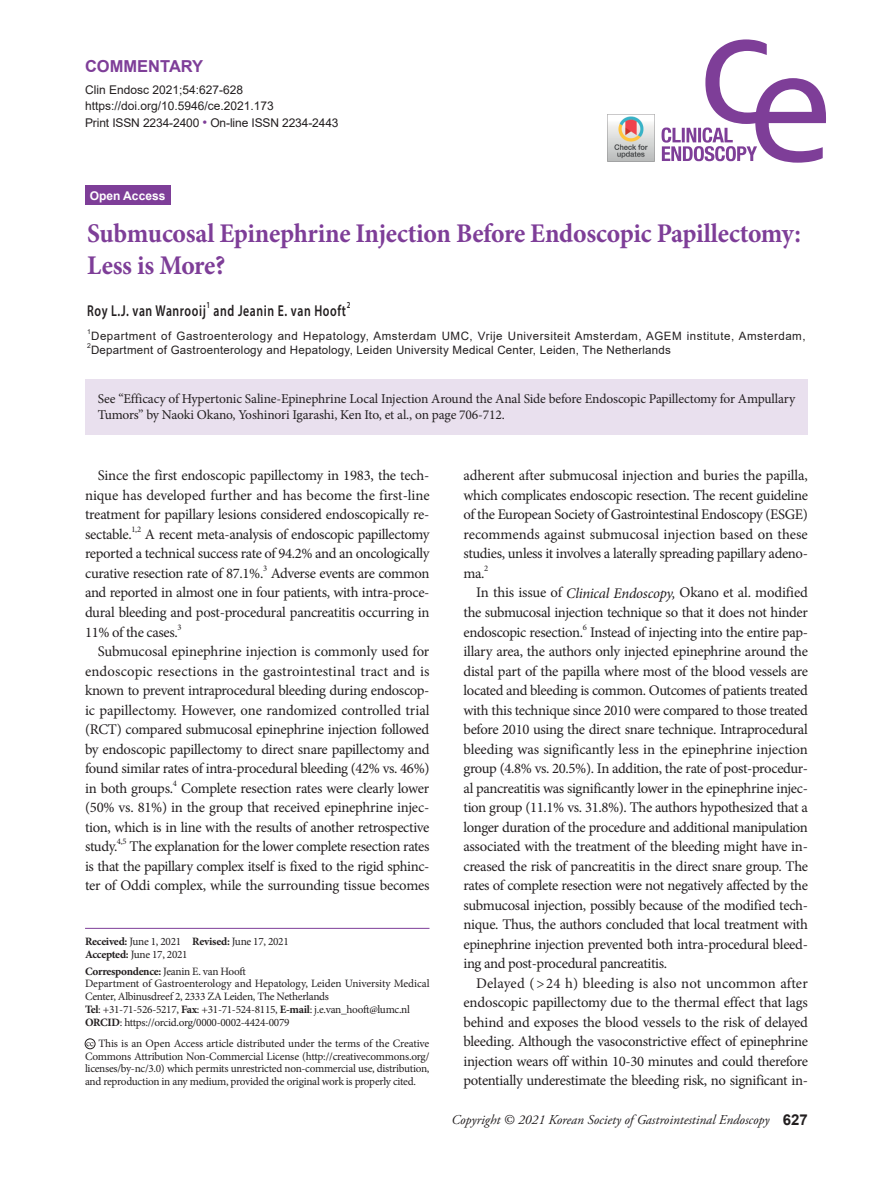
<style>
.page{position:relative;width:893px;height:1191px;background:#fff}
.page>*{position:absolute;margin:0;border:0;box-sizing:border-box;transform-origin:0 0}
.Main_Head{font:700 27px/32.4px "Minion Pro";letter-spacing:-.01em;color:#7e3e98;scale:.95 1}
.ORIGINAL_ARTICLE{font:700 16.5px "Arial";color:#7e3e98}
.저자명{font:600 15.75px "Myriad Pro";letter-spacing:.05em;color:#231f20;scale:.75 1}
.본문{font:14.7px/19.5px "Minion Pro";letter-spacing:-.025em;color:#231f20;text-align:justify}
.소개_박스내용{font:13.5px/16.5px "Minion Pro";letter-spacing:-.01em;color:#231f20}
.t1{font:italic 13.5px "Adobe Garamond Pro";color:#231f20}
.ORIGINAL_ARTICLE-내{font:12px "Arial";color:#231f20}
.Open_Access{font:700 12px "Arial";color:#fff}
.저자명_내용{font:11.55px "Arial";letter-spacing:.04em;color:#231f20}
.저자명_내용-2{font:11.55px "Arial";letter-spacing:.02em;color:#231f20}
.본문_밑_저자소개{font:11.25px/12.8px "Minion Pro";letter-spacing:-.025em;color:#231f20}
.본문_밑_저자소개2{font:11.25px/12.8px "Minion Pro";letter-spacing:-.03em;color:#231f20;text-align:justify}
.저자명-2{font:600 9.15px "Myriad Pro";color:#231f20;scale:.75 1}
.본문-2{font:8.55px "Minion Pro";color:#231f20}
.저자명_내용-3{font:6.75px "Arial";color:#231f20}
.s1{font-size:13.5px;color:#7e3e98}
.s2{font-weight:700}
.s3{font-style:italic}
.s4{font-family:"Arial";font-weight:700;font-style:normal;font-size:15px}
</style>
<div class="page">
<svg style="left:661px;top:39px;width:165px;height:124px"></svg>
<div style="left:85px;top:186px;width:85px;height:19px;background:#7e3e98"></div>
<div style="left:85px;top:379px;width:723px;height:55px;background:#e9e0ee"></div>
<div style="left:85px;top:1038px;width:10px;height:10px;border:1px solid #231f20;border-radius:50%"></div>
<svg style="left:86px;top:1042px;width:8px;height:4px"></svg>
<hr style="left:85px;top:928px;width:344px;height:1px;background:#7e3e98">
<img style="left:608px;top:116px;width:46px;height:46px">
<p class="ORIGINAL_ARTICLE" style="left:85px;top:55px;width:120px">COMMENTARY</p>
<p class="ORIGINAL_ARTICLE-내" style="left:85px;top:82px;width:160px">Clin Endosc 2021;54:627-628</p>
<p class="ORIGINAL_ARTICLE-내" style="left:85px;top:98px;width:190px">https://doi.org/10.5946/ce.2021.173</p>
<p class="ORIGINAL_ARTICLE-내" style="left:85px;top:114px;width:255px">Print ISSN 2234-2400 <span class="s1">•</span> On-line ISSN 2234-2443</p>
<p class="Open_Access" style="left:90px;top:187px;width:77px">Open Access</p>
<p class="Main_Head" style="left:87px;top:217px;width:753px">Submucosal Epinephrine Injection Before Endoscopic Papillectomy:<br>Less is More?</p>
<p class="저자명" style="left:87px;top:300px;width:160px">Roy L.J. van Wanrooij</p>
<p class="저자명-2" style="left:207px;top:299px;width:6px">1</p>
<p class="저자명" style="left:214px;top:300px;width:178px">and Jeanin E. van Hooft</p>
<p class="저자명-2" style="left:347px;top:299px;width:6px">2</p>
<p class="저자명_내용-3" style="left:87px;top:327px;width:5px">1</p>
<p class="저자명_내용" style="left:91px;top:328px;width:716px">Department of Gastroenterology and Hepatology, Amsterdam UMC, Vrije Universiteit Amsterdam, AGEM institute, Amsterdam,</p>
<p class="저자명_내용-3" style="left:87px;top:341px;width:5px">2</p>
<p class="저자명_내용-2" style="left:91px;top:342px;width:581px">Department of Gastroenterology and Hepatology, Leiden University Medical Center, Leiden, The Netherlands</p>
<p class="소개_박스내용" style="left:98px;top:390px;width:699px">See “Efficacy of Hypertonic Saline-Epinephrine Local Injection Around the Anal Side before Endoscopic Papillectomy for Ampullary<br>Tumors” by Naoki Okano, Yoshinori Igarashi, Ken Ito, et al., on page 706-712.</p>
<p class="본문" style="left:85px;top:466px;width:346px;text-indent:13px">Since the first endoscopic papillectomy in 1983, the tech&shy;nique has developed further and has become the first-line treatment for papillary lesions considered endoscopically re&shy;sectable.</p>
<p class="본문-2" style="left:131px;top:523px;width:11px">1,2</p>
<p class="본문" style="left:85px;top:524px;width:346px;text-indent:60px">A recent meta-analysis of endoscopic papillectomy reported a technical success rate of 94.2% and an oncologically curative resection rate of 87.1%.</p>
<p class="본문-2" style="left:263px;top:562px;width:6px">3</p>
<p class="본문" style="left:85px;top:563px;width:346px;text-indent:186px">Adverse events are common and reported in almost one in four patients, with intra-proce&shy;dural bleeding and post-procedural pancreatitis occurring in 11% of the cases.</p>
<p class="본문-2" style="left:177px;top:621px;width:6px">3</p>
<p class="본문" style="left:85px;top:641px;width:346px;text-indent:13px">Submucosal epinephrine injection is commonly used for endoscopic resections in the gastrointestinal tract and is known to prevent intraprocedural bleeding during endoscop&shy;ic papillectomy. However, one randomized controlled trial (RCT) compared submucosal epinephrine injection followed by endoscopic papillectomy to direct snare papillectomy and found similar rates of intra-procedural bleeding (42% vs. 46%) in both groups.</p>
<p class="본문-2" style="left:173px;top:777px;width:6px">4</p>
<p class="본문" style="left:85px;top:778px;width:346px;text-indent:96px">Complete resection rates were clearly lower (50% vs. 81%) in the group that received epinephrine injec&shy;tion, which is in line with the results of another retrospective study.</p>
<p class="본문-2" style="left:117px;top:835px;width:11px">4,5</p>
<p class="본문" style="left:85px;top:836px;width:346px;text-indent:45px">The explanation for the lower complete resection rates is that the papillary complex itself is fixed to the rigid sphinc&shy;ter of Oddi complex, while the surrounding tissue becomes</p>
<p class="본문_밑_저자소개" style="left:85px;top:935px;width:205px"><span class="s2">Received:</span> June 1, 2021 <span class="s2">Revised:</span> June 17, 2021<br><span class="s2">Accepted:</span> June 17, 2021</p>
<p class="본문_밑_저자소개" style="left:85px;top:964px;width:163px"><span class="s2">Correspondence:</span> Jeanin E. van Hooft</p>
<p class="본문_밑_저자소개" style="left:85px;top:977px;width:346px">Department of Gastroenterology and Hepatology, Leiden University Medical<br>Center, Albinusdreef 2, 2333 ZA Leiden, The Netherlands</p>
<p class="본문_밑_저자소개" style="left:85px;top:1003px;width:327px"><span class="s2">Tel</span>: +31-71-526-5217, <span class="s2">Fax</span>: +31-71-524-8115, <span class="s2">E-mail</span>: j.e.van_hooft@lumc.nl</p>
<p class="본문_밑_저자소개" style="left:85px;top:1015px;width:206px"><span class="s2">ORCID</span>: https://orcid.org/0000-0002-4424-0079</p>
<p class="본문_밑_저자소개2" style="left:85px;top:1037px;width:346px;text-indent:13px">This is an Open Access article distributed under the terms of the Creative Commons Attribution Non-Commercial License (http://creativecommons.org/ licenses/by-nc/3.0) which permits unrestricted non-commercial use, distribution, and reproduction in any medium, provided the original work is properly cited.</p>
<p class="본문" style="left:463px;top:466px;width:346px">adherent after submucosal injection and buries the papilla, which complicates endoscopic resection. The recent guideline of the European Society of Gastrointestinal Endoscopy (ESGE) recommends against submucosal injection based on these studies, unless it involves a laterally spreading papillary adeno&shy;ma.</p>
<p class="본문-2" style="left:484px;top:562px;width:6px">2</p>
<p class="본문" style="left:463px;top:583px;width:346px;text-indent:13px">In this issue of <span class="s3">Clinical Endoscopy,</span> Okano et al. modified the submucosal injection technique so that it does not hinder endoscopic resection.</p>
<p class="본문-2" style="left:583px;top:621px;width:6px">6</p>
<p class="본문" style="left:463px;top:622px;width:346px;text-indent:127px">Instead of injecting into the entire pap&shy;illary area, the authors only injected epinephrine around the distal part of the papilla where most of the blood vessels are located and bleeding is common. Outcomes of patients treated with this technique since 2010 were compared to those treated before 2010 using the direct snare technique. Intraprocedural bleeding was significantly less in the epinephrine injection group (4.8% vs. 20.5%). In addition, the rate of post-procedur&shy;al pancreatitis was significantly lower in the epinephrine injec&shy;tion group (11.1% vs. 31.8%). The authors hypothesized that a longer duration of the procedure and additional manipulation associated with the treatment of the bleeding might have in&shy;creased the risk of pancreatitis in the direct snare group. The rates of complete resection were not negatively affected by the submucosal injection, possibly because of the modified tech&shy;nique. Thus, the authors concluded that local treatment with epinephrine injection prevented both intra-procedural bleed&shy;ing and post-procedural pancreatitis.</p>
<p class="본문" style="left:463px;top:973px;width:346px;text-indent:13px">Delayed ( &gt;24 h) bleeding is also not uncommon after endoscopic papillectomy due to the thermal effect that lags behind and exposes the blood vessels to the risk of delayed bleeding. Although the vasoconstrictive effect of epinephrine injection wears off within 10-30 minutes and could therefore potentially underestimate the bleeding risk, no significant in-</p>
<p class="t1" style="left:451px;top:1111px;width:358px">Copyright © 2021 Korean Society of Gastrointestinal Endoscopy <span class="s4">627</span></p>
</div>
